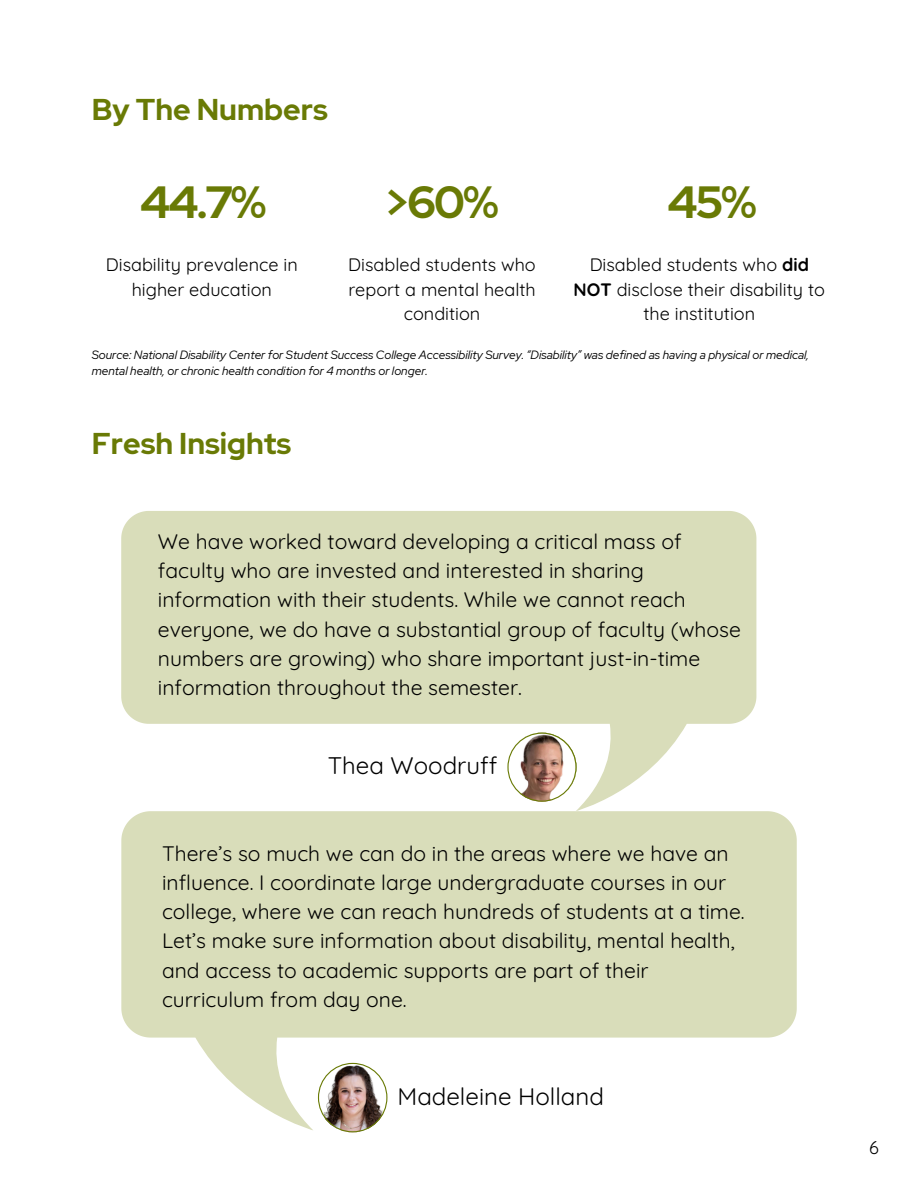
<style>
.page{position:relative;width:918px;height:1188px;background:#fff}
.page>*{position:absolute;margin:0;border:0;box-sizing:border-box;transform-origin:0 0}
.t1{font:700 45px "Red Hat Display";color:#697a05}
.t2{font:700 30px "Red Hat Display";color:#697a05}
.t3{font:24px "Quicksand";color:#000}
.t4{font:21px/29.2px "Quicksand";color:#000}
.t5{font:18px/24.8px "Quicksand";color:#000;text-align:center}
.t6{font:italic 12px/16px "Red Hat Display";color:#000}
.s1{font-weight:700}
</style>
<div class="page">
<svg style="left:121px;top:511px;width:635px;height:300px;fill:#d9ddba"></svg>
<svg style="left:122px;top:811px;width:674px;height:319px;fill:#d9ddba"></svg>
<svg style="left:507px;top:733px;width:69px;height:68px"></svg>
<img style="left:318px;top:1063px;width:69px;height:69px">
<h1 class="t2" style="left:92px;top:90px;width:237px">By The Numbers</h1>
<h1 class="t1" style="left:385px;top:172px;width:115px">&gt;60%</h1>
<p class="t5" style="left:348px;top:252px;width:189px">Disabled students who report a mental health condition</p>
<h2 class="t1" style="left:668px;top:172px;width:91px">45%</h2>
<p class="t5" style="left:574px;top:252px;width:253px">Disabled students who <span class="s1">did<br>NOT</span> disclose their disability to the institution</p>
<p class="t6" style="left:92px;top:346px;width:719px">Source: National Disability Center for Student Success College Accessibility Survey. “Disability” was defined as having a physical or medical, mental health, or chronic health condition for 4 months or longer.</p>
<h1 class="t1" style="left:140px;top:172px;width:128px">44.7%</h1>
<p class="t5" style="left:106px;top:252px;width:193px">Disability prevalence in higher education</p>
<h3 class="t2" style="left:92px;top:424px;width:201px">Fresh Insights</h3>
<p class="t4" style="left:158px;top:526px;width:585px">We have worked toward developing a critical mass of faculty who are invested and interested in sharing information with their students. While we cannot reach everyone, we do have a substantial group of faculty (whose numbers are growing) who share important just-in-time information throughout the semester.</p>
<h4 class="t3" style="left:328px;top:750px;width:171px">Thea Woodruff</h4>
<p class="t4" style="left:162px;top:838px;width:584px">There’s so much we can do in the areas where we have an influence. I coordinate large undergraduate courses in our college, where we can reach hundreds of students at a time.<br>Let’s make sure information about disability, mental health, and access to academic supports are part of their curriculum from day one.</p>
<p class="t3" style="left:398px;top:1081px;width:208px">Madeleine Holland</p>
<p class="t5" style="left:869px;top:1135px;width:11px">6</p>
</div>
